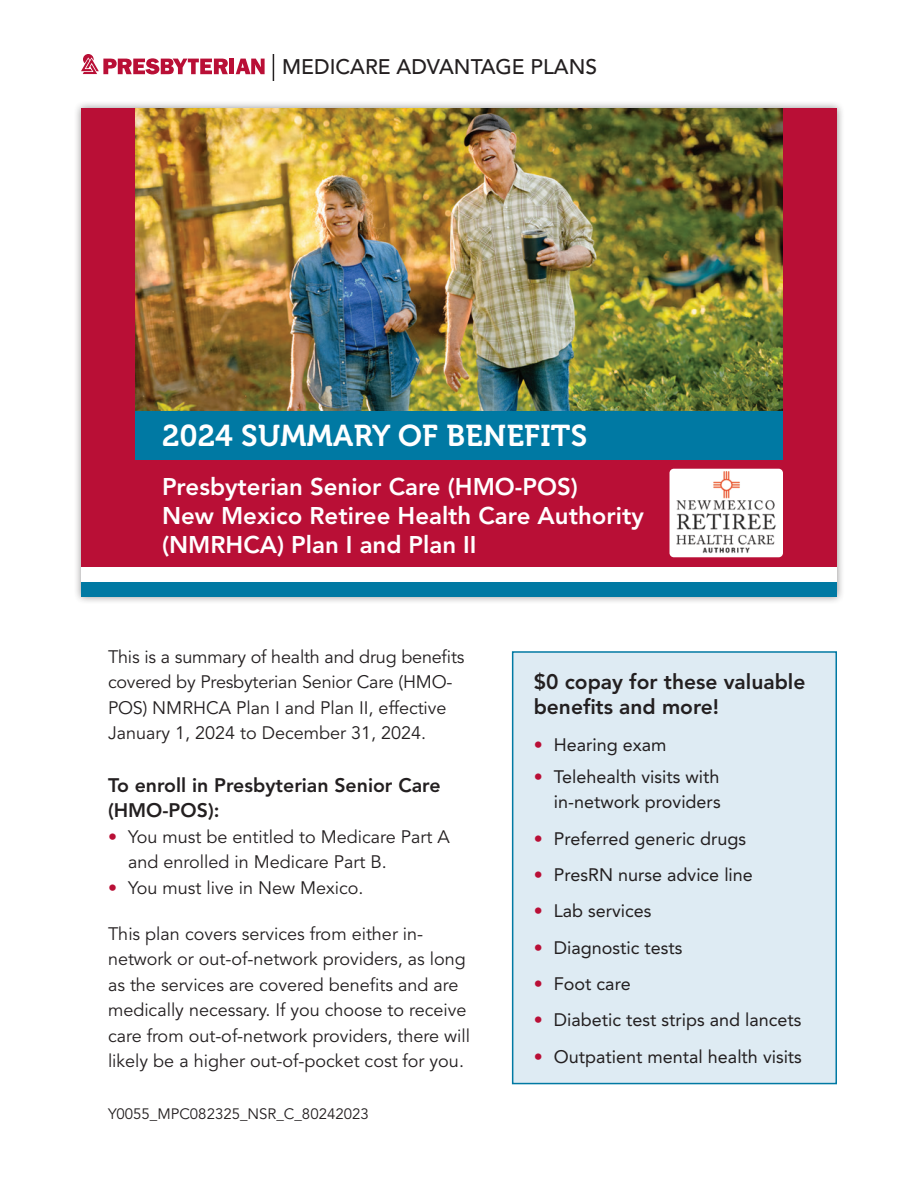
<style>
.page{position:relative;width:918px;height:1188px;background:#fff}
.page>*{position:absolute;margin:0;border:0;box-sizing:border-box;transform-origin:0 0}
.t1{font:30px "Museo 700";letter-spacing:.01em;color:#fff}
.t2{font:800 24px/28.8px "Avenir LT Std";color:#fff}
.t3{font:800 21px/25.5px "Avenir LT Std";color:#231f20}
.t4{font:500 21px "Avenir LT Std";color:#231f20}
.t5{font:800 19.5px/25.5px "Avenir LT Std";color:#231f20}
.t6{font:18px/25.5px "Avenir LT Std";color:#231f20}
.t7{font:18px/25.5px "Avenir LT Std";color:#231f20;text-align:right}
.t8{font:15px "Avenir LT Std";color:#231f20}
.s1{color:#b90f36}
</style>
<div class="page">
<div style="left:513px;top:652px;width:323px;height:432px;background:#deebf3"></div>
<div style="left:512px;top:651px;width:325px;height:433px;border:2px solid #0079a3"></div>
<svg style="left:273px;top:54px;width:1px;height:27px"></svg>
<hr style="left:230px;top:59px;width:4px;height:15px;background:#b90f36">
<svg style="left:236px;top:59px;width:29px;height:15px"></svg>
<svg style="left:81px;top:54px;width:147px;height:20px"></svg>
<div style="left:73px;top:100px;width:772px;height:505px;background:#231f20;opacity:.5"></div>
<div style="left:81px;top:108px;width:756px;height:459px;background:#b90f36"></div>
<div style="left:670px;top:469px;width:113px;height:88px;background:#fff;border-radius:4px"></div>
<img style="left:677px;top:472px;width:99px;height:81px">
<div style="left:135px;top:410px;width:648px;height:50px;background:#0079a3"></div>
<div style="left:81px;top:582px;width:756px;height:15px;background:#0079a3"></div>
<div style="left:81px;top:567px;width:756px;height:15px;background:#fff"></div>
<img style="left:135px;top:108px;width:648px;height:302px">
<p class="t4" style="left:282px;top:54px;width:316px">MEDICARE ADVANTAGE PLANS</p>
<p class="t1" style="left:162px;top:419px;width:427px">2024 SUMMARY OF BENEFITS</p>
<p class="t2" style="left:162px;top:472px;width:483px">Presbyterian Senior Care (HMO-POS)<br>New Mexico Retiree Health Care Authority (NMRHCA) Plan I and Plan II</p>
<p class="t6" style="left:108px;top:645px;width:358px">This is a summary of health and drug benefits covered by Presbyterian Senior Care (HMO-POS) NMRHCA Plan I and Plan II, effective January 1, 2024 to December 31, 2024.</p>
<p class="t5" style="left:108px;top:773px;width:334px">To enroll in Presbyterian Senior Care (HMO-POS):</p>
<p class="t6" style="left:128px;top:825px;width:323px;text-indent:-20px"><span class="s1">•</span> You must be entitled to Medicare Part A and enrolled in Medicare Part B.</p>
<p class="t6" style="left:108px;top:876px;width:257px"><span class="s1">•</span> You must live in New Mexico.</p>
<p class="t6" style="left:108px;top:921px;width:364px">This plan covers services from either in&shy;network or out-of-network providers, as long as the services are covered benefits and are medically necessary. If you choose to receive care from out-of-network providers, there will likely be a higher out-of-pocket cost for you.</p>
<p class="t8" style="left:108px;top:1105px;width:262px">Y0055_MPC082325_NSR_C_80242023</p>
<p class="t3" style="left:534px;top:669px;width:273px">$0 copay for these valuable benefits and more!</p>
<p class="t7" style="left:534px;top:732px;width:134px"><span class="s1">•</span> Hearing exam</p>
<p class="t7" style="left:534px;top:764px;width:189px"><span class="s1">•</span> Telehealth visits with in-network providers</p>
<p class="t7" style="left:534px;top:826px;width:214px"><span class="s1">•</span> Preferred generic drugs</p>
<p class="t7" style="left:534px;top:862px;width:221px"><span class="s1">•</span> PresRN nurse advice line</p>
<p class="t7" style="left:534px;top:898px;width:119px"><span class="s1">•</span> Lab services</p>
<p class="t7" style="left:534px;top:935px;width:150px"><span class="s1">•</span> Diagnostic tests</p>
<p class="t7" style="left:534px;top:971px;width:99px"><span class="s1">•</span> Foot care</p>
<p class="t7" style="left:534px;top:1007px;width:269px"><span class="s1">•</span> Diabetic test strips and lancets</p>
<p class="t7" style="left:534px;top:1044px;width:270px"><span class="s1">•</span> Outpatient mental health visits</p>
</div>
